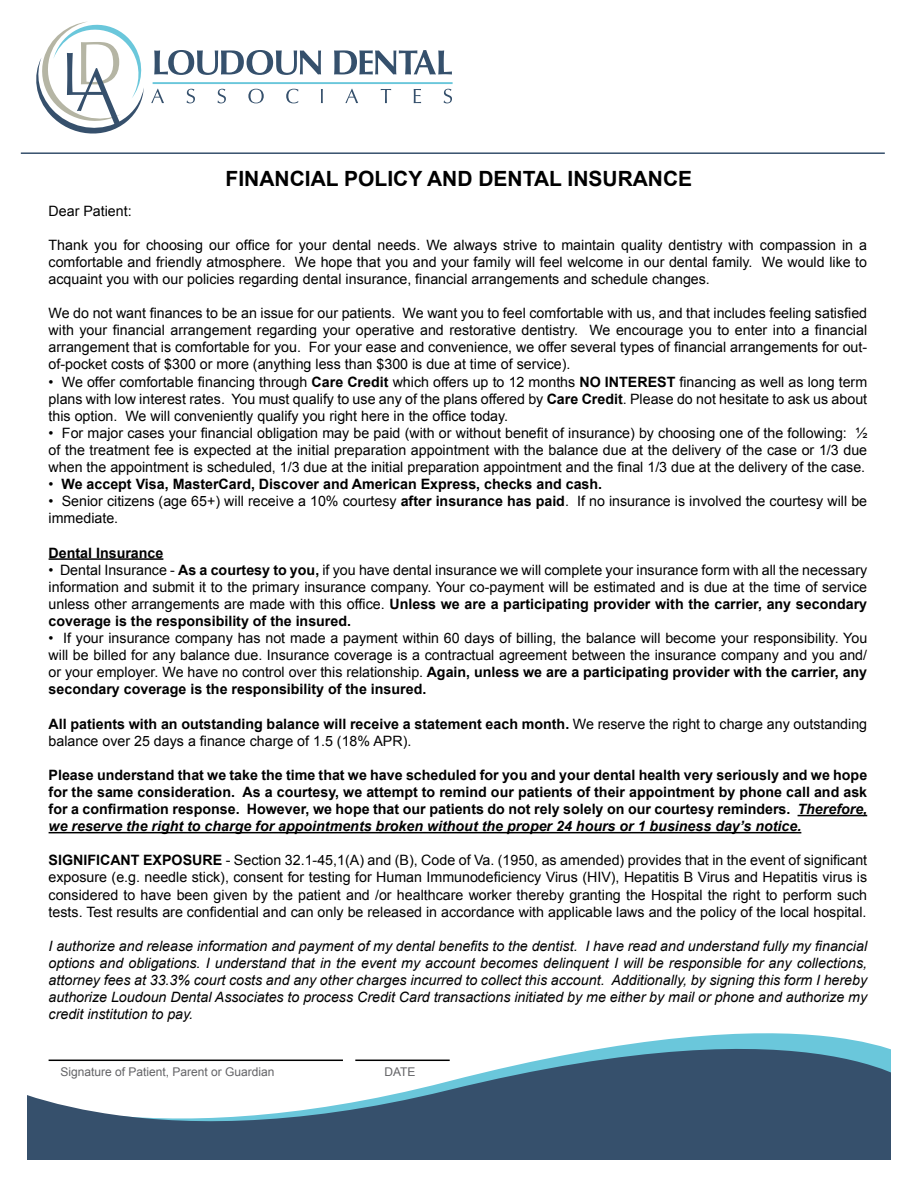
<style>
.page{position:relative;width:918px;height:1188px;background:#fff}
.page>*{position:absolute;margin:0;border:0;box-sizing:border-box;transform-origin:0 0}
.t1{font:700 21px "Arial";color:#000}
.t2{font:14.25px/17.1px "Arial";color:#000;text-align:justify}
.t3{font:700 14.25px/17.1px "Arial";color:#000;text-align:justify}
.t4{font:italic 14.25px/17.1px "Arial";color:#000;text-align:justify}
.t5{font:12px "Arial";color:#636366}
.s1{font-weight:700}
.s2{font-weight:400}
.s3{font-style:italic}
</style>
<div class="page">
<hr style="left:21px;top:152px;width:864px;height:2px;background:#36506c">
<svg style="left:27px;top:1033px;width:864px;height:127px;fill:#36506c"></svg>
<svg style="left:36px;top:21px;width:108px;height:113px"></svg>
<svg style="left:151px;top:89px;width:13px;height:14px"></svg>
<svg style="left:187px;top:89px;width:8px;height:14px"></svg>
<svg style="left:217px;top:89px;width:9px;height:14px"></svg>
<svg style="left:248px;top:89px;width:16px;height:14px"></svg>
<svg style="left:286px;top:89px;width:12px;height:14px"></svg>
<svg style="left:321px;top:89px;width:2px;height:14px"></svg>
<svg style="left:345px;top:89px;width:13px;height:14px"></svg>
<svg style="left:381px;top:89px;width:10px;height:14px"></svg>
<svg style="left:414px;top:89px;width:7px;height:14px"></svg>
<svg style="left:444px;top:89px;width:8px;height:14px"></svg>
<svg style="left:154px;top:50px;width:167px;height:25px"></svg>
<svg style="left:334px;top:50px;width:118px;height:24px"></svg>
<hr style="left:153px;top:82px;width:300px;height:2px;background:#6ac7db">
<hr style="left:49px;top:558px;width:114px;height:2px;background:#000">
<hr style="left:798px;top:815px;width:69px;height:1px;background:#000">
<hr style="left:49px;top:832px;width:752px;height:1px;background:#000">
<hr style="left:49px;top:1060px;width:294px;height:1px;background:#000">
<hr style="left:355px;top:1060px;width:95px;height:1px;background:#000">
<p class="t1" style="left:226px;top:165px;width:468px">FINANCIAL POLICY AND DENTAL INSURANCE</p>
<p class="t2" style="left:49px;top:202px;width:85px">Dear Patient:</p>
<p class="t2" style="left:49px;top:236px;width:820px">Thank you for choosing our office for your dental needs. We always strive to maintain quality dentistry with compassion in a comfortable and friendly atmosphere. We hope that you and your family will feel welcome in our dental family. We would like to acquaint you with our policies regarding dental insurance, financial arrangements and schedule changes.</p>
<p class="t2" style="left:49px;top:305px;width:820px">We do not want finances to be an issue for our patients. We want you to feel comfortable with us, and that includes feeling satisfied with your financial arrangement regarding your operative and restorative dentistry. We encourage you to enter into a financial arrangement that is comfortable for you. For your ease and convenience, we offer several types of financial arrangements for out&shy;of-pocket costs of $300 or more (anything less than $300 is due at time of service).</p>
<p class="t2" style="left:49px;top:373px;width:820px">• We offer comfortable financing through <span class="s1">Care Credit</span> which offers up to 12 months <span class="s1">NO INTEREST</span> financing as well as long term plans with low interest rates. You must qualify to use any of the plans offered by <span class="s1">Care Credit</span>. Please do not hesitate to ask us about this option. We will conveniently qualify you right here in the office today.</p>
<p class="t2" style="left:49px;top:424px;width:820px">• For major cases your financial obligation may be paid (with or without benefit of insurance) by choosing one of the following: ½ of the treatment fee is expected at the initial preparation appointment with the balance due at the delivery of the case or 1/3 due when the appointment is scheduled, 1/3 due at the initial preparation appointment and the final 1/3 due at the delivery of the case.</p>
<p class="t3" style="left:49px;top:476px;width:555px"><span class="s2">•</span> We accept Visa, MasterCard, Discover and American Express, checks and cash.</p>
<p class="t2" style="left:49px;top:493px;width:820px">• Senior citizens (age 65+) will receive a 10% courtesy <span class="s1">after insurance has paid</span>. If no insurance is involved the courtesy will be immediate.</p>
<p class="t3" style="left:49px;top:545px;width:116px">Dental Insurance</p>
<p class="t2" style="left:49px;top:561px;width:820px">• Dental Insurance - <span class="s1">As a courtesy to you,</span> if you have dental insurance we will complete your insurance form with all the necessary information and submit it to the primary insurance company. Your co-payment will be estimated and is due at the time of service unless other arrangements are made with this office. <span class="s1">Unless we are a participating provider with the carrier, any secondary coverage is the responsibility of the insured.</span></p>
<p class="t2" style="left:49px;top:630px;width:820px">• If your insurance company has not made a payment within 60 days of billing, the balance will become your responsibility. You will be billed for any balance due. Insurance coverage is a contractual agreement between the insurance company and you and/ or your employer. We have no control over this relationship. <span class="s1">Again, unless we are a participating provider with the carrier, any secondary coverage is the responsibility of the insured.</span></p>
<p class="t2" style="left:49px;top:715px;width:820px"><span class="s1">All patients with an outstanding balance will receive a statement each month.</span> We reserve the right to charge any outstanding balance over 25 days a finance charge of 1.5 (18% APR).</p>
<p class="t3" style="left:49px;top:767px;width:820px">Please understand that we take the time that we have scheduled for you and your dental health very seriously and we hope for the same consideration. As a courtesy, we attempt to remind our patients of their appointment by phone call and ask for a confirmation response. However, we hope that our patients do not rely solely on our courtesy reminders. <span class="s3">Therefore, we reserve the right to charge for appointments broken without the proper 24 hours or 1 business day’s notice.</span></p>
<p class="t2" style="left:49px;top:852px;width:820px"><span class="s1">SIGNIFICANT EXPOSURE</span> - Section 32.1-45,1(A) and (B), Code of Va. (1950, as amended) provides that in the event of significant exposure (e.g. needle stick), consent for testing for Human Immunodeficiency Virus (HIV), Hepatitis B Virus and Hepatitis virus is considered to have been given by the patient and /or healthcare worker thereby granting the Hospital the right to perform such tests. Test results are confidential and can only be released in accordance with applicable laws and the policy of the local hospital.</p>
<p class="t4" style="left:49px;top:938px;width:820px">I authorize and release information and payment of my dental benefits to the dentist. I have read and understand fully my financial options and obligations. I understand that in the event my account becomes delinquent I will be responsible for any collections, attorney fees at 33.3% court costs and any other charges incurred to collect this account. Additionally, by signing this form I hereby authorize Loudoun Dental Associates to process Credit Card transactions initiated by me either by mail or phone and authorize my credit institution to pay.</p>
<p class="t5" style="left:60px;top:1063px;width:216px">Signature of Patient, Parent or Guardian</p>
<p class="t5" style="left:384px;top:1063px;width:33px">DATE</p>
</div>
